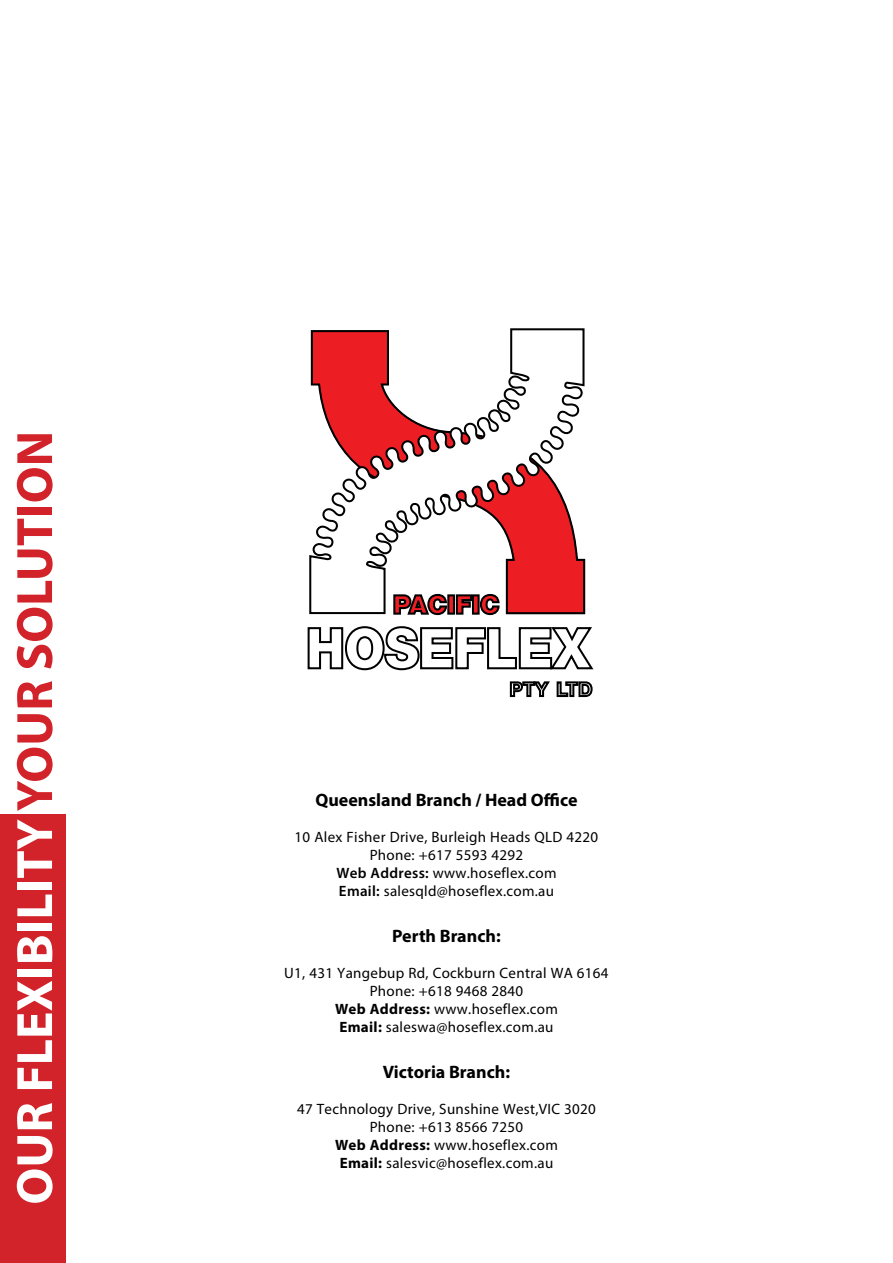
<style>
.page{position:relative;width:893px;height:1263px;background:#fff}
.page>*{position:absolute;margin:0;border:0;box-sizing:border-box;transform-origin:0 0}
.t1{font:700 51.45px "Myriad Pro";color:#fff}
.t2{font:700 18px "Myriad Pro";color:#000}
.t3{font:15px/18px "Myriad Pro";letter-spacing:.02em;color:#000;text-align:center}
.s1{color:#d2232a}
.s2{font-weight:600}
.s3{font-weight:700}
</style>
<div class="page">
<div style="left:0;top:815px;width:65px;height:448px;background:#d2232a"></div>
<svg style="left:308px;top:626px;width:285px;height:45px"></svg>
<svg style="left:509px;top:681px;width:84px;height:16px"></svg>
<svg style="left:309px;top:328px;width:276px;height:287px"></svg>
<h1 class="t1" style="left:1px;top:1204px;width:775px;rotate:-90deg">OUR FLEXIBILITY <span class="s1">YOUR SOLUTION</span></h1>
<p class="t2" style="left:315px;top:788px;width:264px">Queensland Branch / Head Office</p>
<p class="t3" style="left:295px;top:828px;width:305px">10 Alex Fisher Drive, Burleigh Heads QLD 4220<br>Phone: +617 5593 4292<br><span class="s2">Web Address:</span> www.hoseflex.com<br><span class="s2">Email:</span> salesqld@hoseflex.com.au</p>
<p class="t2" style="left:392px;top:924px;width:110px">Perth Branch:</p>
<p class="t3" style="left:284px;top:964px;width:326px">U1, 431 Yangebup Rd, Cockburn Central WA 6164<br>Phone: +618 9468 2840<br><span class="s3">Web Address:</span> www.hoseflex.com<br><span class="s3">Email:</span> saleswa@hoseflex.com.au</p>
<p class="t2" style="left:383px;top:1060px;width:129px">Victoria Branch:</p>
<p class="t3" style="left:297px;top:1099px;width:300px">47 Technology Drive, Sunshine West,VIC 3020<br>Phone: +613 8566 7250<br><span class="s3">Web Address:</span> www.hoseflex.com<br><span class="s3">Email:</span> salesvic@hoseflex.com.au</p>
</div>
